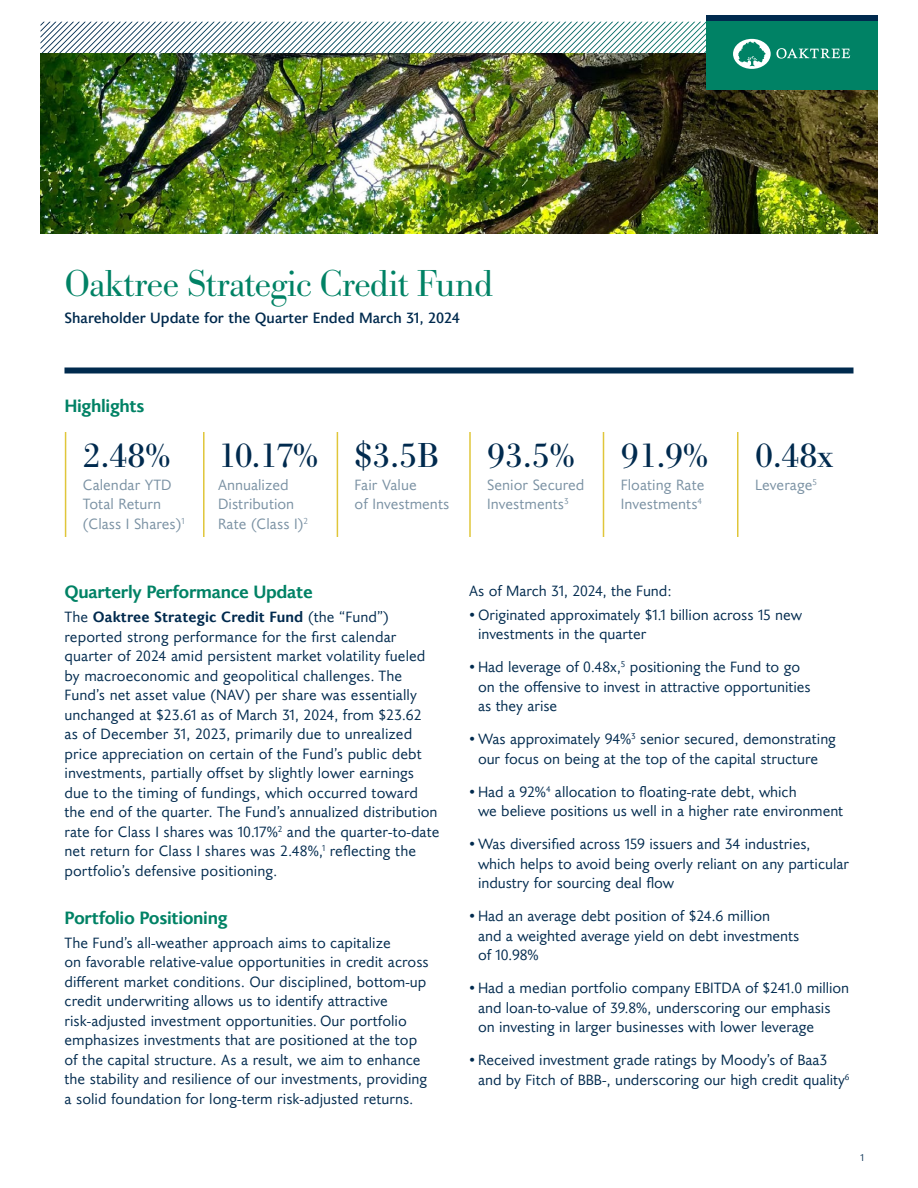
<style>
.page{position:relative;width:918px;height:1188px;background:#fff}
.page>*{position:absolute;margin:0;border:0;box-sizing:border-box;transform-origin:0 0}
.t1{font:300 39px "Bodoni URW";letter-spacing:-.025em;color:#008265}
.t2{font:36px "Bodoni URW";color:#002a4e}
.t3{font:700 18px "Joanna Sans Nova";letter-spacing:-.02em;color:#008265}
.t4{font:15px/19.5px "Joanna Sans Nova";color:#002a4e}
.t5{font:15px/19.5px "Joanna Sans Nova";color:#7a91a3}
.t6{font:500 15px "Joanna Sans Nova";color:#002a4e}
.t7{font:9.9px "Joanna Sans Nova";color:#002a4e}
.s1{font-weight:700}
</style>
<div class="page">
<img style="left:40px;top:69px;width:838px;height:164px">
<div style="left:706px;top:15px;width:172px;height:7px;background:#002a4e"></div>
<div style="left:706px;top:22px;width:172px;height:68px;background:#008265"></div>
<img style="left:40px;top:22px;width:811px;height:47px">
<hr style="left:65px;top:432px;width:1px;height:105px;background:#e0c63a">
<hr style="left:203px;top:432px;width:2px;height:105px;background:#e0c63a">
<hr style="left:337px;top:432px;width:1px;height:105px;background:#e0c63a">
<hr style="left:469px;top:432px;width:2px;height:105px;background:#e0c63a">
<hr style="left:603px;top:432px;width:1px;height:105px;background:#e0c63a">
<hr style="left:737px;top:432px;width:2px;height:105px;background:#e0c63a">
<div style="left:64px;top:368px;width:790px;height:6px;background:#002a4e"></div>
<h1 class="t1" style="left:64px;top:260px;width:430px">Oaktree Strategic Credit Fund</h1>
<p class="t6" style="left:64px;top:307px;width:397px">Shareholder Update for the Quarter Ended March 31, 2024</p>
<p class="t3" style="left:64px;top:393px;width:82px">Highlights</p>
<h2 class="t2" style="left:83px;top:434px;width:89px">2.48%</h2>
<p class="t5" style="left:83px;top:474px;width:103px">Calendar YTD<br>Total Return (Class I Shares)<sup>1</sup></p>
<h2 class="t2" style="left:218px;top:434px;width:102px">10.17%</h2>
<p class="t5" style="left:218px;top:474px;width:91px">Annualized<br>Distribution<br>Rate (Class I)<sup>2</sup></p>
<h2 class="t2" style="left:355px;top:434px;width:86px">$3.5B</h2>
<p class="t5" style="left:355px;top:474px;width:96px">Fair Value<br>of Investments</p>
<h2 class="t2" style="left:487px;top:434px;width:89px">93.5%</h2>
<p class="t5" style="left:487px;top:474px;width:99px">Senior Secured<br>Investments<sup>3</sup></p>
<h2 class="t2" style="left:621px;top:434px;width:89px">91.9%</h2>
<p class="t5" style="left:621px;top:474px;width:85px">Floating Rate<br>Investments<sup>4</sup></p>
<h2 class="t2" style="left:755px;top:434px;width:80px">0.48x</h2>
<p class="t5" style="left:755px;top:474px;width:64px">Leverage<sup>5</sup></p>
<p class="t3" style="left:64px;top:579px;width:250px">Quarterly Performance Update</p>
<p class="t4" style="left:64px;top:607px;width:377px">The <span class="s1">Oaktree Strategic Credit Fund</span> (the “Fund”) reported strong performance for the first calendar quarter of 2024 amid persistent market volatility fueled by macroeconomic and geopolitical challenges. The Fund’s net asset value (NAV) per share was essentially unchanged at $23.61 as of March 31, 2024, from $23.62<br>as of December 31, 2023, primarily due to unrealized price appreciation on certain of the Fund’s public debt investments, partially offset by slightly lower earnings due to the timing of fundings, which occurred toward the end of the quarter. The Fund’s annualized distribution rate for Class I shares was 10.17%<sup>2</sup> and the quarter-to-date net return for Class I shares was 2.48%,<sup>1</sup> reflecting the portfolio’s defensive positioning.</p>
<p class="t3" style="left:64px;top:904px;width:165px">Portfolio Positioning</p>
<p class="t4" style="left:64px;top:932px;width:366px">The Fund’s all-weather approach aims to capitalize<br>on favorable relative-value opportunities in credit across different market conditions. Our disciplined, bottom-up credit underwriting allows us to identify attractive risk-adjusted investment opportunities. Our portfolio emphasizes investments that are positioned at the top of the capital structure. As a result, we aim to enhance the stability and resilience of our investments, providing a solid foundation for long-term risk-adjusted returns.</p>
<p class="t4" style="left:469px;top:580px;width:204px">As of March 31, 2024, the Fund:</p>
<p class="t4" style="left:478px;top:604px;width:326px;text-indent:-9px">• Originated approximately $1.1 billion across 15 new investments in the quarter</p>
<p class="t4" style="left:478px;top:657px;width:334px;text-indent:-9px">• Had leverage of 0.48x,<sup>5</sup> positioning the Fund to go on the offensive to invest in attractive opportunities as they arise</p>
<p class="t4" style="left:469px;top:729px;width:369px;text-align:center">• Was approximately 94%<sup>3</sup> senior secured, demonstrating our focus on being at the top of the capital structure</p>
<p class="t4" style="left:478px;top:781px;width:367px;text-indent:-9px">• Had a 92%<sup>4</sup> allocation to floating-rate debt, which<br>we believe positions us well in a higher rate environment</p>
<p class="t4" style="left:478px;top:834px;width:373px;text-indent:-9px">• Was diversified across 159 issuers and 34 industries, which helps to avoid being overly reliant on any particular industry for sourcing deal flow</p>
<p class="t4" style="left:478px;top:906px;width:323px;text-indent:-9px">• Had an average debt position of $24.6 million<br>and a weighted average yield on debt investments of 10.98%</p>
<p class="t4" style="left:478px;top:978px;width:373px;text-indent:-9px">• Had a median portfolio company EBITDA of $241.0 million and loan-to-value of 39.8%, underscoring our emphasis on investing in larger businesses with lower leverage</p>
<p class="t4" style="left:478px;top:1050px;width:373px;text-indent:-9px">• Received investment grade ratings by Moody’s of Baa3 and by Fitch of BBB-, underscoring our high credit quality<sup>6</sup></p>
<p class="t7" style="left:861px;top:1151px;width:5px">1</p>
</div>
